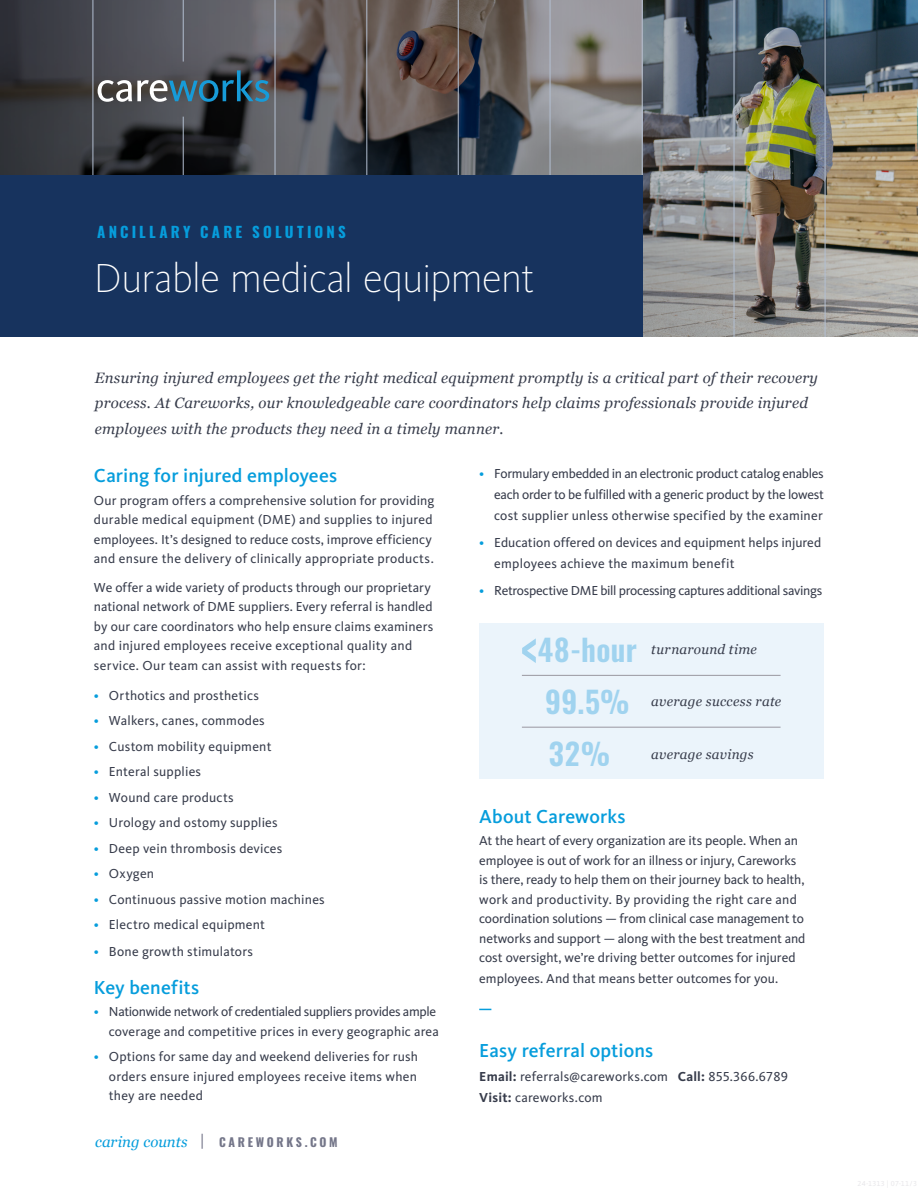
<style>
.page{position:relative;width:918px;height:1188px;background:#fff}
.page>*{position:absolute;margin:0;border:0;box-sizing:border-box;transform-origin:0 0}
.t1{font:200 42px "Kievit OT";letter-spacing:-.02em;color:#fff}
.Body{font:600 30px "Oswald";letter-spacing:.015em;color:#a0d3ef}
.t2{font:500 19.5px "Kievit OT";letter-spacing:.005em;color:#069ddc}
.Intro{font:italic 15px/25.5px "Georgia";letter-spacing:.015em;color:#373c4b}
.Pre-title{font:700 15px "Oswald";letter-spacing:.215em;color:#069ddc}
.Body-2{font:13.5px/19.5px "Kievit OT";letter-spacing:.01em;color:#373c4b}
.Body-3{font:13.5px/19.5px "Kievit OT";letter-spacing:-.015em;color:#373c4b;text-align:right}
.Body-4{font:13.5px "Kievit OT";letter-spacing:-.025em;color:#373c4b}
.Body-5{font:italic 13.5px "Georgia";letter-spacing:.02em;color:#373c4b}
.t3{font:700 12px "Oswald";letter-spacing:.22em;color:#747689}
.s1{color:#069ddc}
.s2{font-family:"Georgia";font-weight:400;font-style:italic;font-size:15px;color:#069ddc}
.s3{font-family:"Kievit OT";font-weight:400;font-size:15px}
.s4{font-weight:700}
</style>
<div class="page">
<img style="left:0;top:0;width:918px;height:337px">
<hr style="left:93px;top:0;width:1px;height:337px;background:#b3bfd1">
<hr style="left:183px;top:117px;width:1px;height:220px;background:#b3bfd1">
<hr style="left:183px;top:0;width:1px;height:62px;background:#b3bfd1">
<hr style="left:275px;top:0;width:1px;height:337px;background:#b3bfd1">
<hr style="left:367px;top:0;width:1px;height:337px;background:#b3bfd1">
<hr style="left:458px;top:0;width:1px;height:337px;background:#b3bfd1">
<hr style="left:550px;top:0;width:1px;height:337px;background:#b3bfd1">
<hr style="left:642px;top:0;width:1px;height:337px;background:#b3bfd1">
<hr style="left:734px;top:0;width:1px;height:337px;background:#b3bfd1">
<hr style="left:825px;top:0;width:1px;height:337px;background:#b3bfd1">
<div style="left:0;top:175px;width:643px;height:162px;background:#17335e"></div>
<svg style="left:479px;top:1009px;width:12px;height:1px"></svg>
<svg style="left:98px;top:70px;width:171px;height:32px;background:#4d616c"></svg>
<div style="left:479px;top:623px;width:345px;height:156px;background:#ebf4fb"></div>
<svg style="left:522px;top:638px;width:14px;height:25px"></svg>
<hr style="left:522px;top:675px;width:259px;height:1px;background:#9997a0">
<hr style="left:522px;top:727px;width:259px;height:1px;background:#9997a0">
<p class="Pre-title" style="left:97px;top:224px;width:250px">ANCILLARY CARE SOLUTIONS</p>
<h1 class="t1" style="left:94px;top:253px;width:442px">Durable medical equipment</h1>
<p class="Intro" style="left:95px;top:364px;width:725px">Ensuring injured employees get the right medical equipment promptly is a critical part of their recovery process. At Careworks, our knowledgeable care coordinators help claims professionals provide injured employees with the products they need in a timely manner.</p>
<h2 class="t2" style="left:94px;top:464px;width:245px">Caring for injured employees</h2>
<p class="Body-2" style="left:94px;top:490px;width:342px">Our program offers a comprehensive solution for providing durable medical equipment (DME) and supplies to injured employees. It’s designed to reduce costs, improve efficiency and ensure the delivery of clinically appropriate products.</p>
<p class="Body-2" style="left:94px;top:577px;width:341px">We offer a wide variety of products through our proprietary national network of DME suppliers. Every referral is handled by our care coordinators who help ensure claims examiners and injured employees receive exceptional quality and service. Our team can assist with requests for:</p>
<p class="Body-2" style="left:94px;top:685px;width:167px"><span class="s1">•</span> Orthotics and prosthetics</p>
<p class="Body-2" style="left:94px;top:711px;width:172px"><span class="s1">•</span> Walkers, canes, commodes</p>
<p class="Body-2" style="left:94px;top:736px;width:179px"><span class="s1">•</span> Custom mobility equipment</p>
<p class="Body-2" style="left:94px;top:762px;width:109px"><span class="s1">•</span> Enteral supplies</p>
<p class="Body-2" style="left:94px;top:787px;width:141px"><span class="s1">•</span> Wound care products</p>
<p class="Body-2" style="left:94px;top:813px;width:185px"><span class="s1">•</span> Urology and ostomy supplies</p>
<p class="Body-2" style="left:94px;top:838px;width:190px"><span class="s1">•</span> Deep vein thrombosis devices</p>
<p class="Body-2" style="left:94px;top:864px;width:62px"><span class="s1">•</span> Oxygen</p>
<p class="Body-2" style="left:94px;top:889px;width:232px"><span class="s1">•</span> Continuous passive motion machines</p>
<p class="Body-2" style="left:94px;top:915px;width:173px"><span class="s1">•</span> Electro medical equipment</p>
<p class="Body-2" style="left:94px;top:942px;width:161px"><span class="s1">•</span> Bone growth stimulators</p>
<h2 class="t2" style="left:94px;top:975px;width:107px">Key benefits</h2>
<p class="Body-3" style="left:94px;top:1002px;width:346px"><span class="s1">•</span> Nationwide network of credentialed suppliers provides ample coverage and competitive prices in every geographic area</p>
<p class="Body-2" style="left:109px;top:1047px;width:311px;text-align:justify;text-indent:-15px"><span class="s1">•</span> Options for same day and weekend deliveries for rush orders ensure injured employees receive items when they are needed</p>
<p class="t3" style="left:95px;top:1136px;width:244px"><span class="s2">caring counts</span> <span class="s3">|</span> CAREWORKS.COM</p>
<p class="Body-2" style="left:494px;top:463px;width:331px;line-height:21px;text-align:justify;text-indent:-15px"><span class="s1">•</span> Formulary embedded in an electronic product catalog enables each order to be fulfilled with a generic product by the lowest cost supplier unless otherwise specified by the examiner</p>
<p class="Body-2" style="left:494px;top:532px;width:328px;line-height:21px;text-indent:-15px"><span class="s1">•</span> Education offered on devices and equipment helps injured employees achieve the maximum benefit</p>
<p class="Body-4" style="left:479px;top:582px;width:345px"><span class="s1">•</span> Retrospective DME bill processing captures additional savings</p>
<p class="Body" style="left:538px;top:634px;width:101px">48-hour</p>
<p class="Body-5" style="left:651px;top:639px;width:107px">turnaround time</p>
<p class="Body" style="left:545px;top:686px;width:86px">99.5%</p>
<p class="Body-5" style="left:651px;top:692px;width:131px">average success rate</p>
<p class="Body" style="left:549px;top:738px;width:63px">32%</p>
<p class="Body-5" style="left:651px;top:744px;width:104px">average savings</p>
<h2 class="t2" style="left:479px;top:804px;width:148px">About Careworks</h2>
<p class="Body-2" style="left:479px;top:831px;width:328px">At the heart of every organization are its people. When an employee is out of work for an illness or injury, Careworks is there, ready to help them on their journey back to health, work and productivity. By providing the right care and coordination solutions — from clinical case management to networks and support — along with the best treatment and cost oversight, we’re driving better outcomes for injured</p>
<p class="Body-2" style="left:479px;top:969px;width:300px">employees. And that means better outcomes for you.</p>
<h2 class="t2" style="left:479px;top:1038px;width:175px">Easy referral options</h2>
<p class="Body-2" style="left:479px;top:1066px;width:310px;line-height:21px"><span class="s4">Email:</span> referrals@careworks.com <span class="s4">Call:</span> 855.366.6789<br><span class="s4">Visit:</span> careworks.com</p>
</div>
